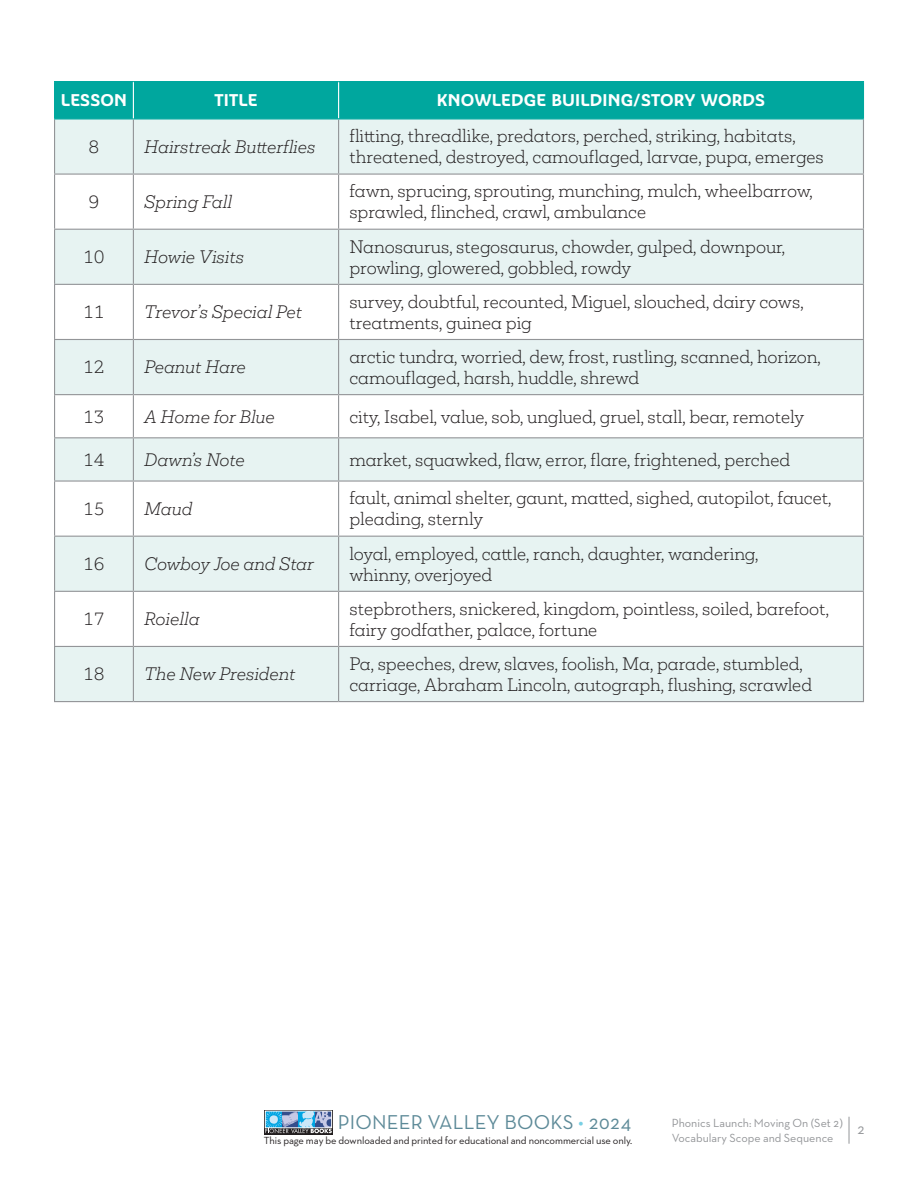
<style>
.page{position:relative;width:918px;height:1188px;background:#fff}
.page>*{position:absolute;margin:0;border:0;box-sizing:border-box;transform-origin:0 0}
.t1{font:20.4px "Neutra Text TF";letter-spacing:.01em;color:#5d8a98}
.t2{font:300 16.5px/21px "Mokoko";color:#231f20}
.t3{font:italic 300 16.5px "Mokoko";color:#231f20}
.t4{font:16.5px "Ashemore Nor Bol";letter-spacing:.01em;color:#fff}
.t5{font:15px "Neutra Text TF";color:#939598}
.t6{font:12px/14.2px "Neutra Text TF";color:#939598}
.t7{font:10.5px "Neutra Text TF";letter-spacing:-.01em;color:#231f20}
.s1{color:#79d0e4}
</style>
<div class="page">
<svg style="left:849px;top:1117px;width:1px;height:27px"></svg>
<svg style="left:264px;top:1110px;width:69px;height:24px"></svg>
<svg style="left:265px;top:1113px;width:67px;height:20px"></svg>
<div style="left:265px;top:1111px;width:67px;height:17px;border:1px solid #fff"></div>
<div style="left:55px;top:82px;width:808px;height:36px;background:#00a79e"></div>
<div style="left:55px;top:119px;width:808px;height:582px;background:#e7f3f2"></div>
<svg style="left:55px;top:175px;width:808px;height:219px;fill:#e7f3f2"></svg>
<svg style="left:55px;top:395px;width:808px;height:251px"></svg>
<hr style="left:54px;top:119px;width:1px;height:55px;background:#939598">
<hr style="left:133px;top:119px;width:1px;height:55px;background:#939598">
<hr style="left:338px;top:119px;width:1px;height:55px;background:#939598">
<hr style="left:863px;top:119px;width:1px;height:55px;background:#939598">
<hr style="left:54px;top:174px;width:79px;height:1px;background:#939598">
<hr style="left:54px;top:175px;width:1px;height:54px;background:#939598">
<hr style="left:133px;top:174px;width:206px;height:1px;background:#939598">
<hr style="left:133px;top:175px;width:1px;height:54px;background:#939598">
<hr style="left:339px;top:174px;width:525px;height:1px;background:#939598">
<hr style="left:338px;top:175px;width:1px;height:54px;background:#939598">
<hr style="left:863px;top:175px;width:1px;height:54px;background:#939598">
<hr style="left:54px;top:229px;width:79px;height:1px;background:#939598">
<hr style="left:54px;top:230px;width:1px;height:54px;background:#939598">
<hr style="left:133px;top:229px;width:206px;height:1px;background:#939598">
<hr style="left:133px;top:230px;width:1px;height:54px;background:#939598">
<hr style="left:339px;top:229px;width:525px;height:1px;background:#939598">
<hr style="left:338px;top:230px;width:1px;height:54px;background:#939598">
<hr style="left:863px;top:230px;width:1px;height:54px;background:#939598">
<hr style="left:54px;top:284px;width:79px;height:1px;background:#939598">
<hr style="left:54px;top:285px;width:1px;height:54px;background:#939598">
<hr style="left:133px;top:284px;width:206px;height:1px;background:#939598">
<hr style="left:133px;top:285px;width:1px;height:54px;background:#939598">
<hr style="left:339px;top:284px;width:525px;height:1px;background:#939598">
<hr style="left:338px;top:285px;width:1px;height:54px;background:#939598">
<hr style="left:863px;top:285px;width:1px;height:54px;background:#939598">
<hr style="left:54px;top:339px;width:79px;height:1px;background:#939598">
<hr style="left:54px;top:340px;width:1px;height:54px;background:#939598">
<hr style="left:133px;top:339px;width:206px;height:1px;background:#939598">
<hr style="left:133px;top:340px;width:1px;height:54px;background:#939598">
<hr style="left:339px;top:339px;width:525px;height:1px;background:#939598">
<hr style="left:338px;top:340px;width:1px;height:54px;background:#939598">
<hr style="left:863px;top:340px;width:1px;height:54px;background:#939598">
<hr style="left:54px;top:394px;width:79px;height:1px;background:#939598">
<hr style="left:54px;top:395px;width:1px;height:42px;background:#939598">
<hr style="left:133px;top:394px;width:206px;height:1px;background:#939598">
<hr style="left:133px;top:395px;width:1px;height:42px;background:#939598">
<hr style="left:339px;top:394px;width:525px;height:1px;background:#939598">
<hr style="left:338px;top:395px;width:1px;height:42px;background:#939598">
<hr style="left:863px;top:395px;width:1px;height:42px;background:#939598">
<hr style="left:54px;top:437px;width:79px;height:1px;background:#939598">
<hr style="left:54px;top:438px;width:1px;height:42px;background:#939598">
<hr style="left:133px;top:437px;width:206px;height:1px;background:#939598">
<hr style="left:133px;top:438px;width:1px;height:42px;background:#939598">
<hr style="left:339px;top:437px;width:525px;height:1px;background:#939598">
<hr style="left:338px;top:438px;width:1px;height:42px;background:#939598">
<hr style="left:863px;top:438px;width:1px;height:42px;background:#939598">
<hr style="left:54px;top:480px;width:79px;height:2px;background:#939598">
<hr style="left:54px;top:482px;width:1px;height:54px;background:#939598">
<hr style="left:133px;top:480px;width:206px;height:2px;background:#939598">
<hr style="left:133px;top:482px;width:1px;height:54px;background:#939598">
<hr style="left:339px;top:480px;width:525px;height:2px;background:#939598">
<hr style="left:338px;top:482px;width:1px;height:54px;background:#939598">
<hr style="left:863px;top:482px;width:1px;height:54px;background:#939598">
<hr style="left:54px;top:536px;width:79px;height:1px;background:#939598">
<hr style="left:54px;top:537px;width:1px;height:54px;background:#939598">
<hr style="left:133px;top:536px;width:206px;height:1px;background:#939598">
<hr style="left:133px;top:537px;width:1px;height:54px;background:#939598">
<hr style="left:339px;top:536px;width:525px;height:1px;background:#939598">
<hr style="left:338px;top:537px;width:1px;height:54px;background:#939598">
<hr style="left:863px;top:537px;width:1px;height:54px;background:#939598">
<hr style="left:54px;top:591px;width:79px;height:1px;background:#939598">
<hr style="left:54px;top:592px;width:1px;height:54px;background:#939598">
<hr style="left:133px;top:591px;width:206px;height:1px;background:#939598">
<hr style="left:133px;top:592px;width:1px;height:54px;background:#939598">
<hr style="left:339px;top:591px;width:525px;height:1px;background:#939598">
<hr style="left:338px;top:592px;width:1px;height:54px;background:#939598">
<hr style="left:863px;top:592px;width:1px;height:54px;background:#939598">
<hr style="left:54px;top:646px;width:79px;height:1px;background:#939598">
<hr style="left:54px;top:647px;width:1px;height:54px;background:#939598">
<hr style="left:133px;top:646px;width:206px;height:1px;background:#939598">
<hr style="left:133px;top:647px;width:1px;height:54px;background:#939598">
<hr style="left:339px;top:646px;width:525px;height:1px;background:#939598">
<hr style="left:338px;top:647px;width:1px;height:54px;background:#939598">
<hr style="left:863px;top:647px;width:1px;height:54px;background:#939598">
<hr style="left:54px;top:701px;width:79px;height:1px;background:#939598">
<hr style="left:133px;top:701px;width:206px;height:1px;background:#939598">
<hr style="left:339px;top:701px;width:525px;height:1px;background:#939598">
<hr style="left:338px;top:82px;width:1px;height:36px;background:#fff">
<hr style="left:54px;top:82px;width:1px;height:36px;background:#00a79e">
<hr style="left:54px;top:81px;width:79px;height:1px;background:#00a79e">
<hr style="left:133px;top:81px;width:206px;height:1px;background:#00a79e">
<hr style="left:54px;top:118px;width:79px;height:1px;background:#00a79e">
<hr style="left:133px;top:118px;width:206px;height:1px;background:#00a79e">
<hr style="left:339px;top:81px;width:525px;height:1px;background:#00a79e">
<hr style="left:863px;top:82px;width:1px;height:36px;background:#00a79e">
<hr style="left:339px;top:118px;width:525px;height:1px;background:#00a79e">
<hr style="left:133px;top:82px;width:1px;height:36px;background:#fff">
<p class="t4" style="left:61px;top:90px;width:67px">LESSON</p>
<p class="t4" style="left:214px;top:90px;width:45px">TITLE</p>
<p class="t4" style="left:437px;top:90px;width:330px">KNOWLEDGE BUILDING/STORY WORDS</p>
<p class="t2" style="left:89px;top:136px;width:12px">8</p>
<p class="t3" style="left:144px;top:136px;width:173px">Hairstreak Butterflies</p>
<p class="t2" style="left:349px;top:125px;width:476px">flitting, threadlike, predators, perched, striking, habitats, threatened, destroyed, camouflaged, larvae, pupa, emerges</p>
<p class="t2" style="left:89px;top:191px;width:12px">9</p>
<p class="t3" style="left:144px;top:191px;width:89px">Spring Fall</p>
<p class="t2" style="left:349px;top:180px;width:465px">fawn, sprucing, sprouting, munching, mulch, wheelbarrow, sprawled, flinched, crawl, ambulance</p>
<p class="t2" style="left:83px;top:246px;width:23px">10</p>
<p class="t3" style="left:144px;top:246px;width:101px">Howie Visits</p>
<p class="t2" style="left:349px;top:236px;width:437px">Nanosaurus, stegosaurus, chowder, gulped, downpour, prowling, glowered, gobbled, rowdy</p>
<p class="t2" style="left:83px;top:301px;width:23px">11</p>
<p class="t3" style="left:144px;top:301px;width:159px">Trevor’s Special Pet</p>
<p class="t2" style="left:349px;top:291px;width:456px">survey, doubtful, recounted, Miguel, slouched, dairy cows, treatments, guinea pig</p>
<p class="t2" style="left:83px;top:356px;width:23px">12</p>
<p class="t3" style="left:144px;top:356px;width:103px">Peanut Hare</p>
<p class="t2" style="left:349px;top:346px;width:473px">arctic tundra, worried, dew, frost, rustling, scanned, horizon, camouflaged, harsh, huddle, shrewd</p>
<p class="t2" style="left:83px;top:405px;width:23px">13</p>
<p class="t3" style="left:144px;top:405px;width:132px">A Home for Blue</p>
<p class="t2" style="left:349px;top:405px;width:456px">city, Isabel, value, sob, unglued, gruel, stall, bear, remotely</p>
<p class="t2" style="left:83px;top:449px;width:23px">14</p>
<p class="t3" style="left:144px;top:448px;width:102px">Dawn’s Note</p>
<p class="t2" style="left:349px;top:449px;width:442px">market, squawked, flaw, error, flare, frightened, perched</p>
<p class="t2" style="left:83px;top:498px;width:23px">15</p>
<p class="t3" style="left:144px;top:498px;width:50px">Maud</p>
<p class="t2" style="left:349px;top:487px;width:484px">fault, animal shelter, gaunt, matted, sighed, autopilot, faucet, pleading, sternly</p>
<p class="t2" style="left:83px;top:553px;width:23px">16</p>
<p class="t3" style="left:144px;top:553px;width:171px">Cowboy Joe and Star</p>
<p class="t2" style="left:349px;top:542px;width:411px">loyal, employed, cattle, ranch, daughter, wandering, whinny, overjoyed</p>
<p class="t2" style="left:83px;top:608px;width:23px">17</p>
<p class="t3" style="left:144px;top:608px;width:57px">Roiella</p>
<p class="t2" style="left:349px;top:598px;width:481px">stepbrothers, snickered, kingdom, pointless, soiled, barefoot, fairy godfather, palace, fortune</p>
<p class="t2" style="left:83px;top:663px;width:23px">18</p>
<p class="t3" style="left:144px;top:663px;width:153px">The New President</p>
<p class="t2" style="left:349px;top:653px;width:464px">Pa, speeches, drew, slaves, foolish, Ma, parade, stumbled, carriage, Abraham Lincoln, autograph, flushing, scrawled</p>
<p class="t1" style="left:338px;top:1110px;width:295px">PIONEER VALLEY BOOKS <span class="s1">•</span> 2024</p>
<p class="t7" style="left:264px;top:1134px;width:370px">This page may be downloaded and printed for educational and noncommercial use only.</p>
<p class="t6" style="left:672px;top:1116px;width:173px">Phonics Launch: Moving On (Set 2)<br>Vocabulary Scope and Sequence</p>
<p class="t5" style="left:857px;top:1120px;width:9px">2</p>
</div>
